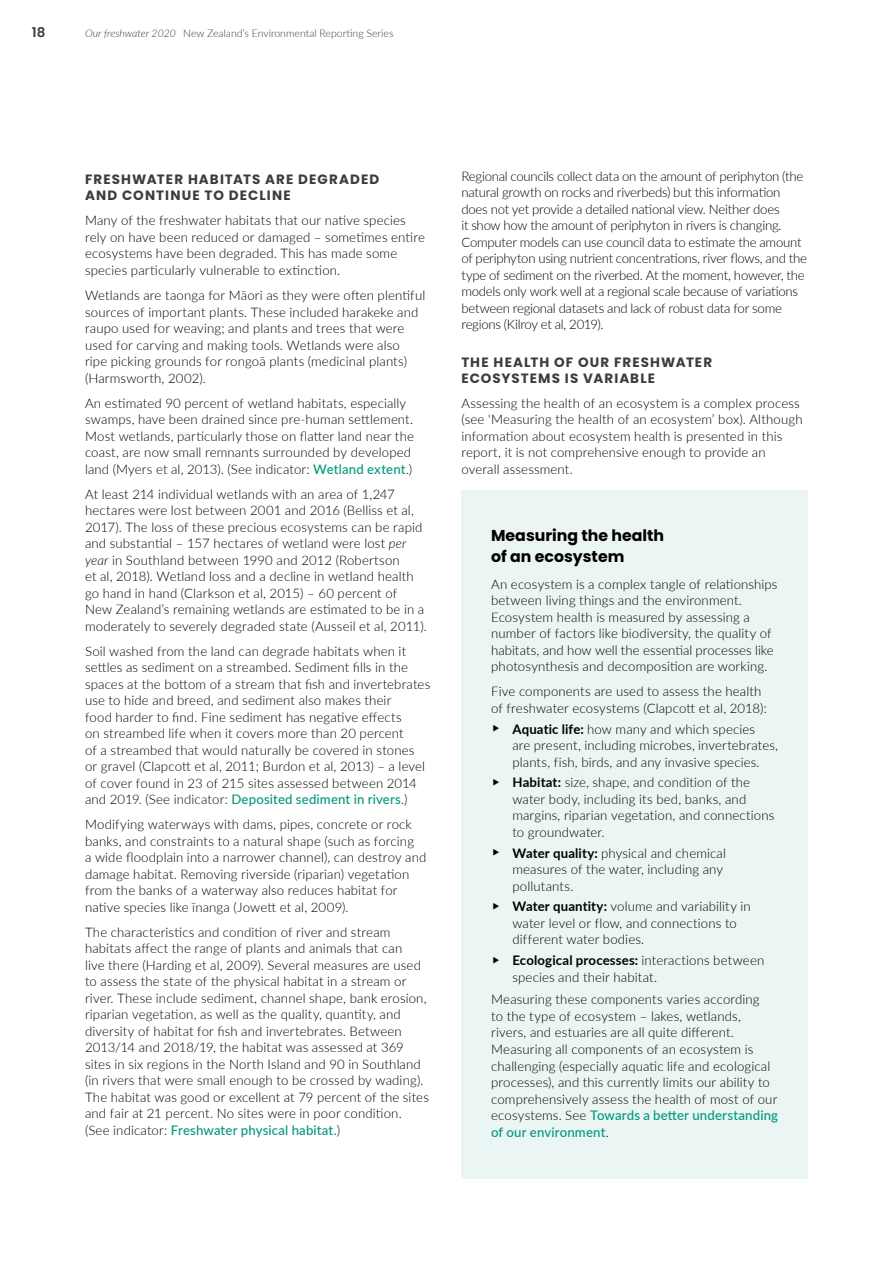
<style>
.page{position:relative;width:893px;height:1263px;background:#fff}
.page>*{position:absolute;margin:0;border:0;box-sizing:border-box;transform-origin:0 0}
.t1{font:700 15.75px/21px "Poppins";color:#000}
.t2{font:700 13.5px/16.2px "Poppins";letter-spacing:.075em;color:#3c3c3b}
.t3{font:600 13.5px "Poppins";color:#3c3c3b}
.t4{font:300 13.2px/16.5px "Lato";letter-spacing:.01em;color:#000}
.t5{font:300 13.2px/16.5px "Lato";letter-spacing:-.02em;color:#000}
.t6{font:300 10.5px "Lato";color:#3c3c3b}
.s1{font-style:italic}
.s2{font-weight:500;color:#00987c}
.s3{font-weight:700}
</style>
<div class="page">
<div style="left:461px;top:490px;width:347px;height:689px;background:#ebf5f3"></div>
<p class="t3" style="left:32px;top:24px;width:15px">18</p>
<p class="t6" style="left:85px;top:26px;width:310px"><span class="s1">Our freshwater 2020</span> New Zealand’s Environmental Reporting Series</p>
<p class="t2" style="left:85px;top:171px;width:296px">FRESHWATER HABITATS ARE DEGRADED<br>AND CONTINUE TO DECLINE</p>
<p class="t4" style="left:85px;top:212px;width:341px">Many of the freshwater habitats that our native species rely on have been reduced or damaged – sometimes entire ecosystems have been degraded. This has made some species particularly vulnerable to extinction.</p>
<p class="t4" style="left:85px;top:286px;width:342px">Wetlands are taonga for Māori as they were often plentiful sources of important plants. These included harakeke and raupo used for weaving; and plants and trees that were used for carving and making tools. Wetlands were also ripe picking grounds for rongoā plants (medicinal plants) (Harmsworth, 2002).</p>
<p class="t4" style="left:85px;top:394px;width:330px">An estimated 90 percent of wetland habitats, especially swamps, have been drained since pre-human settlement.<br>Most wetlands, particularly those on flatter land near the coast, are now small remnants surrounded by developed land (Myers et al, 2013). (See indicator: <span class="s2">Wetland extent</span>.)</p>
<p class="t4" style="left:85px;top:485px;width:343px">At least 214 individual wetlands with an area of 1,247 hectares were lost between 2001 and 2016 (Belliss et al, 2017). The loss of these precious ecosystems can be rapid and substantial – 157 hectares of wetland were lost <span class="s1">per year</span> in Southland between 1990 and 2012 (Robertson<br>et al, 2018). Wetland loss and a decline in wetland health go hand in hand (Clarkson et al, 2015) – 60 percent of New Zealand’s remaining wetlands are estimated to be in a moderately to severely degraded state (Ausseil et al, 2011).</p>
<p class="t4" style="left:85px;top:642px;width:347px">Soil washed from the land can degrade habitats when it settles as sediment on a streambed. Sediment fills in the spaces at the bottom of a stream that fish and invertebrates use to hide and breed, and sediment also makes their<br>food harder to find. Fine sediment has negative effects<br>on streambed life when it covers more than 20 percent<br>of a streambed that would naturally be covered in stones<br>or gravel (Clapcott et al, 2011; Burdon et al, 2013) – a level of cover found in 23 of 215 sites assessed between 2014 and 2019. (See indicator: <span class="s2">Deposited sediment in rivers</span>.)</p>
<p class="t4" style="left:85px;top:816px;width:343px">Modifying waterways with dams, pipes, concrete or rock banks, and constraints to a natural shape (such as forcing<br>a wide floodplain into a narrower channel), can destroy and damage habitat. Removing riverside (riparian) vegetation from the banks of a waterway also reduces habitat for native species like īnanga (Jowett et al, 2009).</p>
<p class="t4" style="left:85px;top:923px;width:345px">The characteristics and condition of river and stream habitats affect the range of plants and animals that can<br>live there (Harding et al, 2009). Several measures are used to assess the state of the physical habitat in a stream or river. These include sediment, channel shape, bank erosion, riparian vegetation, as well as the quality, quantity, and diversity of habitat for fish and invertebrates. Between 2013/14 and 2018/19, the habitat was assessed at 369 sites in six regions in the North Island and 90 in Southland (in rivers that were small enough to be crossed by wading).<br>The habitat was good or excellent at 79 percent of the sites and fair at 21 percent. No sites were in poor condition. (See indicator: <span class="s2">Freshwater physical habitat.</span>)</p>
<p class="t5" style="left:461px;top:167px;width:347px">Regional councils collect data on the amount of periphyton (the natural growth on rocks and riverbeds) but this information does not yet provide a detailed national view. Neither does<br>it show how the amount of periphyton in rivers is changing.<br>Computer models can use council data to estimate the amount of periphyton using nutrient concentrations, river flows, and the type of sediment on the riverbed. At the moment, however, the models only work well at a regional scale because of variations between regional datasets and lack of robust data for some regions (Kilroy et al, 2019).</p>
<p class="t2" style="left:461px;top:354px;width:252px">THE HEALTH OF OUR FRESHWATER<br>ECOSYSTEMS IS VARIABLE</p>
<p class="t4" style="left:461px;top:394px;width:343px">Assessing the health of an ecosystem is a complex process (see ‘Measuring the health of an ecosystem’ box). Although information about ecosystem health is presented in this report, it is not comprehensive enough to provide an overall assessment.</p>
<p class="t1" style="left:491px;top:525px;width:175px">Measuring the health of an ecosystem</p>
<p class="t4" style="left:491px;top:575px;width:288px">An ecosystem is a complex tangle of relationships between living things and the environment.<br>Ecosystem health is measured by assessing a number of factors like biodiversity, the quality of habitats, and how well the essential processes like photosynthesis and decomposition are working.</p>
<p class="t4" style="left:491px;top:683px;width:277px">Five components are used to assess the health of freshwater ecosystems (Clapcott et al, 2018):</p>
<p class="t4" style="left:512px;top:720px;width:267px"><span class="s3">Aquatic life:</span> how many and which species<br>are present, including microbes, invertebrates, plants, fish, birds, and any invasive species.</p>
<p class="t4" style="left:512px;top:774px;width:264px"><span class="s3">Habitat:</span> size, shape, and condition of the water body, including its bed, banks, and margins, riparian vegetation, and connections to groundwater.</p>
<p class="t4" style="left:512px;top:844px;width:215px"><span class="s3">Water quality:</span> physical and chemical measures of the water, including any pollutants.</p>
<p class="t4" style="left:512px;top:898px;width:240px"><span class="s3">Water quantity:</span> volume and variability in water level or flow, and connections to different water bodies.</p>
<p class="t4" style="left:512px;top:952px;width:253px"><span class="s3">Ecological processes:</span> interactions between species and their habitat.</p>
<p class="t4" style="left:491px;top:991px;width:288px">Measuring these components varies according<br>to the type of ecosystem – lakes, wetlands, rivers, and estuaries are all quite different.<br>Measuring all components of an ecosystem is challenging (especially aquatic life and ecological processes), and this currently limits our ability to comprehensively assess the health of most of our ecosystems. See <span class="s2">Towards a better understanding of our environment</span>.</p>
</div>
